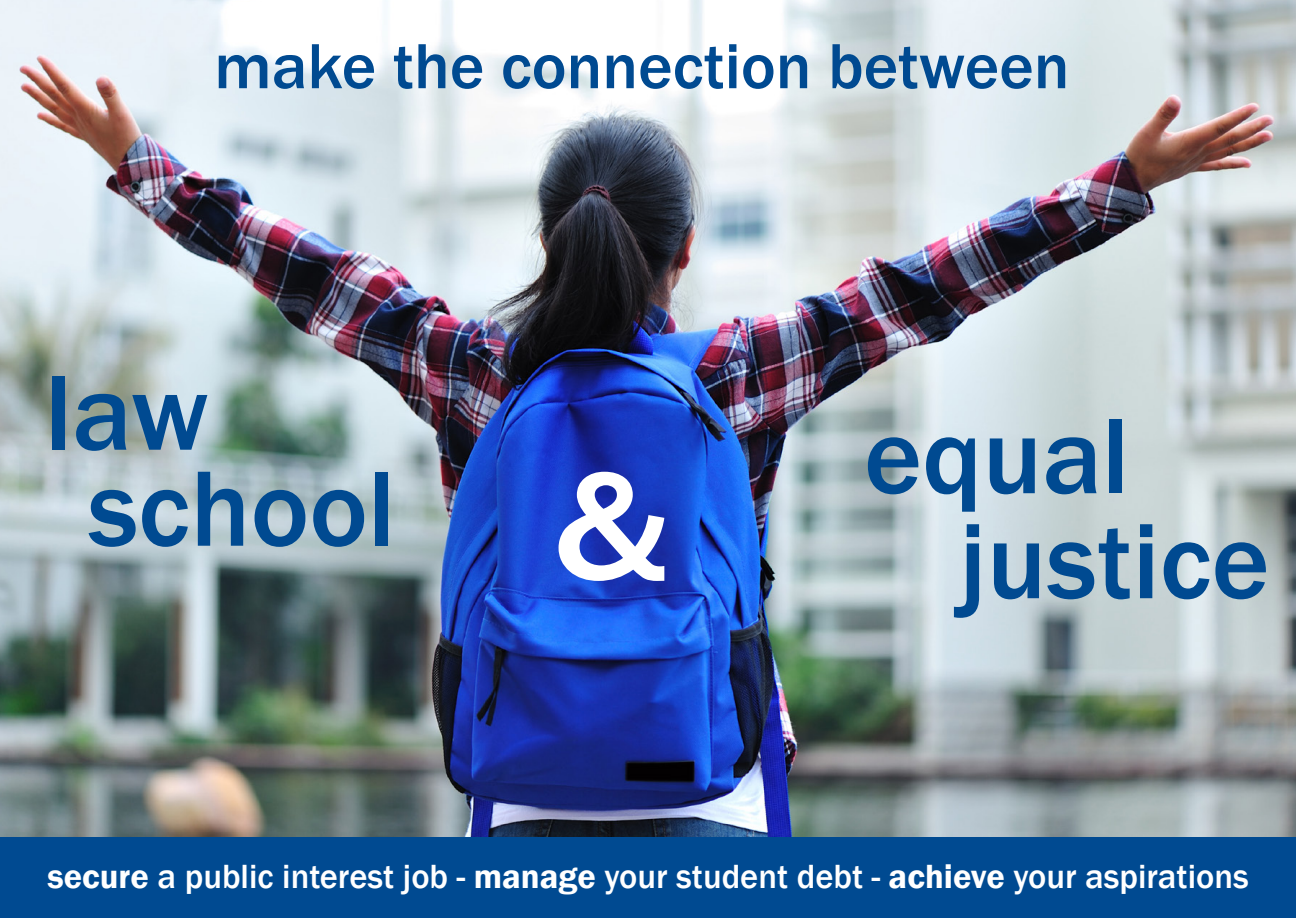
<style>
.page{position:relative;width:1296px;height:918px;background:#fff}
.page>*{position:absolute;margin:0;border:0;box-sizing:border-box;transform-origin:0 0}
.t1{font:500 159px "Franklin Gothic";color:#fff}
.t2{font:500 111px "Franklin Gothic";color:#004a91}
.t3{font:500 66px "Franklin Gothic";color:#004a91}
.t4{font:500 34.5px "Franklin Gothic";color:#fff}
.s1{font-weight:600}
</style>
<div class="page">
<img style="left:0;top:0;width:1296px;height:837px">
<div style="left:0;top:837px;width:1296px;height:81px;background:#004a91"></div>
<p class="t3" style="left:214px;top:25px;width:857px">make the connection between</p>
<p class="t2" style="left:45px;top:344px;width:165px">law</p>
<p class="t2" style="left:88px;top:440px;width:309px">school</p>
<p class="t1" style="left:554px;top:428px;width:116px">&amp;</p>
<p class="t2" style="left:864px;top:388px;width:267px">equal</p>
<p class="t2" style="left:959px;top:493px;width:312px">justice</p>
<p class="t4" style="left:47px;top:855px;width:1203px"><span class="s1">secure</span> a public interest job - <span class="s1">manage</span> your student debt - <span class="s1">achieve</span> your aspirations</p>
</div>
